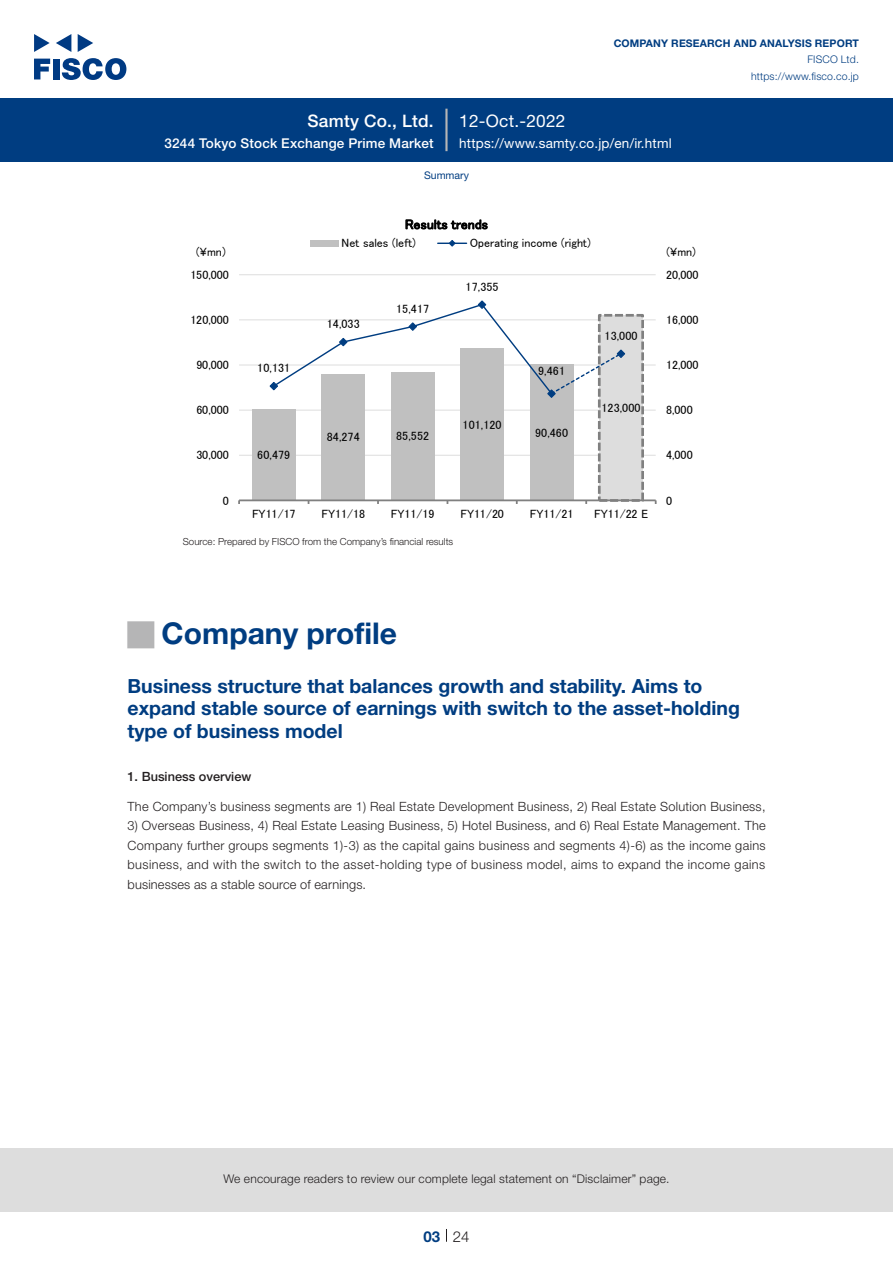
<style>
.page{position:relative;width:893px;height:1263px;background:#fff}
.page>*{position:absolute;margin:0;border:0;box-sizing:border-box;transform-origin:0 0}
.t1{font:700 30px "Helvetica Neue LT Std";color:#003d81}
.t2{font:27px "European Pi Std 1";color:#b5b5b6}
.t3{font:700 19.5px/22.5px "Helvetica Neue LT Std";color:#003d81}
.t4{font:500 17.25px "Helvetica Neue LT Std";letter-spacing:.015em;color:#fff}
.t5{font:17.25px "Helvetica Neue LT Std";letter-spacing:.015em;color:#fff}
.t6{font:300 15px "Helvetica Neue LT Std";color:#231f20}
.t7{font:700 15px "Helvetica Neue LT Std";color:#003d81}
.t8{font:13.5px "Helvetica Neue LT Std";letter-spacing:.015em;color:#fff}
.t9{font:500 13.5px "Helvetica Neue LT Std";letter-spacing:.015em;color:#fff}
.t10{font:13.5px "MS P Gothic";letter-spacing:.01em;color:#000}
.t11{font:300 12.75px/19.5px "Helvetica Neue LT Std";letter-spacing:.02em;color:#231f20;text-align:justify}
.t12{font:500 12.75px "Helvetica Neue LT Std";color:#231f20}
.t13{font:12.15px "MS P Gothic";letter-spacing:.005em;color:#000}
.t14{font:12px "MS P Gothic";color:#000}
.t15{font:300 12px "Helvetica Neue LT Std";letter-spacing:.015em;color:#231f20}
.t16{font:700 10.5px "Helvetica Neue LT Std";letter-spacing:.015em;color:#003d81}
.t17{font:300 10.5px/16.5px "Helvetica Neue LT Std";letter-spacing:.015em;color:#003d81;text-align:right}
.t18{font:10.5px "Helvetica Neue LT Std";color:#003d81}
.t19{font:300 9.75px "Helvetica Neue LT Std";color:#231f20}
</style>
<div class="page">
<div style="left:0;top:1148px;width:893px;height:64px;background:#ddd"></div>
<svg style="left:34px;top:59px;width:16px;height:20px"></svg>
<div style="left:53px;top:59px;width:6px;height:20px;background:#003a83"></div>
<svg style="left:62px;top:58px;width:64px;height:22px"></svg>
<svg style="left:34px;top:34px;width:16px;height:18px"></svg>
<svg style="left:78px;top:34px;width:15px;height:18px"></svg>
<svg style="left:56px;top:34px;width:15px;height:18px"></svg>
<div style="left:0;top:98px;width:893px;height:64px;background:#003d81"></div>
<hr style="left:445px;top:109px;width:3px;height:42px;background:#b5b5b6">
<svg style="left:446px;top:1229px;width:1px;height:13px"></svg>
<hr style="left:239px;top:455px;width:417px;height:1px;background:#ddd">
<hr style="left:239px;top:410px;width:417px;height:1px;background:#ddd">
<hr style="left:239px;top:365px;width:417px;height:1px;background:#ddd">
<hr style="left:239px;top:319px;width:417px;height:1px;background:#ddd">
<hr style="left:239px;top:274px;width:417px;height:1px;background:#ddd">
<div style="left:321px;top:374px;width:44px;height:126px;background:#c0c0c0"></div>
<div style="left:391px;top:372px;width:43px;height:128px;background:#c0c0c0"></div>
<div style="left:460px;top:348px;width:44px;height:152px;background:#c0c0c0"></div>
<div style="left:530px;top:364px;width:43px;height:136px;background:#c0c0c0"></div>
<div style="left:599px;top:315px;width:44px;height:185px;background:#ddd"></div>
<div style="left:598px;top:314px;width:46px;height:187px;border:3px dashed #808080"></div>
<div style="left:252px;top:409px;width:44px;height:91px;background:#c0c0c0"></div>
<hr style="left:239px;top:499px;width:417px;height:2px;background:#808080">
<svg style="left:269px;top:300px;width:357px;height:98px"></svg>
<div style="left:310px;top:240px;width:29px;height:6px;background:#c0c0c0"></div>
<svg style="left:438px;top:240px;width:29px;height:7px"></svg>
<h3 class="t4" style="left:308px;top:110px;width:128px">Samty Co., Ltd.</h3>
<p class="t9" style="left:165px;top:135px;width:271px">3244 Tokyo Stock Exchange Prime Market</p>
<h3 class="t5" style="left:459px;top:110px;width:108px">12-Oct.-2022</h3>
<p class="t16" style="left:614px;top:37px;width:247px">COMPANY RESEARCH AND ANALYSIS REPORT</p>
<p class="t17" style="left:751px;top:51px;width:109px">FISCO Ltd. https://www.fisco.co j p.</p>
<p class="t8" style="left:459px;top:135px;width:214px">https://www.samty.co j p. /en .i r/ html</p>
<p class="t14" style="left:196px;top:246px;width:31px">¥( mn)</p>
<p class="t14" style="left:190px;top:268px;width:40px">150,000</p>
<p class="t14" style="left:190px;top:314px;width:40px">120,000</p>
<p class="t14" style="left:196px;top:359px;width:34px">90,000</p>
<p class="t14" style="left:196px;top:404px;width:34px">60,000</p>
<p class="t14" style="left:196px;top:449px;width:34px">30,000</p>
<p class="t14" style="left:223px;top:494px;width:8px">0</p>
<p class="t14" style="left:257px;top:362px;width:34px">10,131</p>
<p class="t14" style="left:257px;top:449px;width:34px">60,479</p>
<p class="t14" style="left:252px;top:508px;width:45px">FY11/17</p>
<p class="t18" style="left:424px;top:169px;width:46px">Summary</p>
<p class="t10" style="left:405px;top:217px;width:84px">Results trends</p>
<p class="t14" style="left:470px;top:236px;width:123px">Operating income (right(</p>
<p class="t14" style="left:342px;top:236px;width:76px">Net sales (left)</p>
<p class="t13" style="left:327px;top:318px;width:35px">14,033</p>
<p class="t14" style="left:396px;top:302px;width:34px">15,417</p>
<p class="t14" style="left:466px;top:280px;width:34px">17,355</p>
<p class="t14" style="left:538px;top:365px;width:28px">9,461</p>
<p class="t14" style="left:463px;top:418px;width:40px">101,120</p>
<p class="t13" style="left:327px;top:431px;width:35px">84,274</p>
<p class="t14" style="left:535px;top:426px;width:34px">90,460</p>
<p class="t14" style="left:396px;top:430px;width:34px">85,552</p>
<p class="t14" style="left:605px;top:329px;width:34px">13,000</p>
<p class="t14" style="left:601px;top:402px;width:40px">123,000</p>
<p class="t14" style="left:321px;top:508px;width:45px">FY11/18</p>
<p class="t14" style="left:391px;top:508px;width:45px">FY11/19</p>
<p class="t14" style="left:460px;top:508px;width:45px">FY11/20</p>
<p class="t14" style="left:530px;top:508px;width:45px">FY11/21</p>
<p class="t14" style="left:594px;top:508px;width:56px">FY11/22 E</p>
<p class="t19" style="left:183px;top:536px;width:272px">Source: Prepared by FISCO from the Company s’ financial results</p>
<p class="t14" style="left:667px;top:246px;width:31px">(¥mn(</p>
<p class="t14" style="left:666px;top:268px;width:34px">20,000</p>
<p class="t14" style="left:666px;top:314px;width:34px">16,000</p>
<p class="t14" style="left:666px;top:359px;width:34px">12,000</p>
<p class="t14" style="left:666px;top:404px;width:28px">8,000</p>
<p class="t14" style="left:666px;top:449px;width:28px">4,000</p>
<p class="t14" style="left:666px;top:494px;width:8px">0</p>
<h2 class="t2" style="left:128px;top:620px;width:28px">■</h2>
<h3 class="t3" style="left:128px;top:674px;width:614px">Business structure that balances growth and stability. Aims to expand stable source of earnings with switch to the asset-holding type of business model</h3>
<p class="t12" style="left:128px;top:768px;width:125px">1. Business overview</p>
<p class="t11" style="left:128px;top:796px;width:639px">The Company s’ business segments are 1) Real Estate Development Business 2, ) Real Estate Solution Business,</p>
<p class="t11" style="left:128px;top:816px;width:640px">3) Overseas Business 4, ) Real Estate Leasing Business 5, ) Hotel Business, and 6) Real Estate Management. The Company further groups segments )1 -3) as the capital gains business and segments )4 -6) as the income gains business, and with the switch to the asset-holding type of business model, aims to expand the income gains businesses as a stable source of earnings.</p>
<h1 class="t1" style="left:162px;top:614px;width:237px">Company profile</h1>
<p class="t15" style="left:223px;top:1171px;width:448px">We encourage readers to review our complete legal statement on “Disclaimer” page.</p>
<p class="t7" style="left:423px;top:1227px;width:18px">03</p>
<p class="t6" style="left:453px;top:1227px;width:18px">24</p>
</div>
